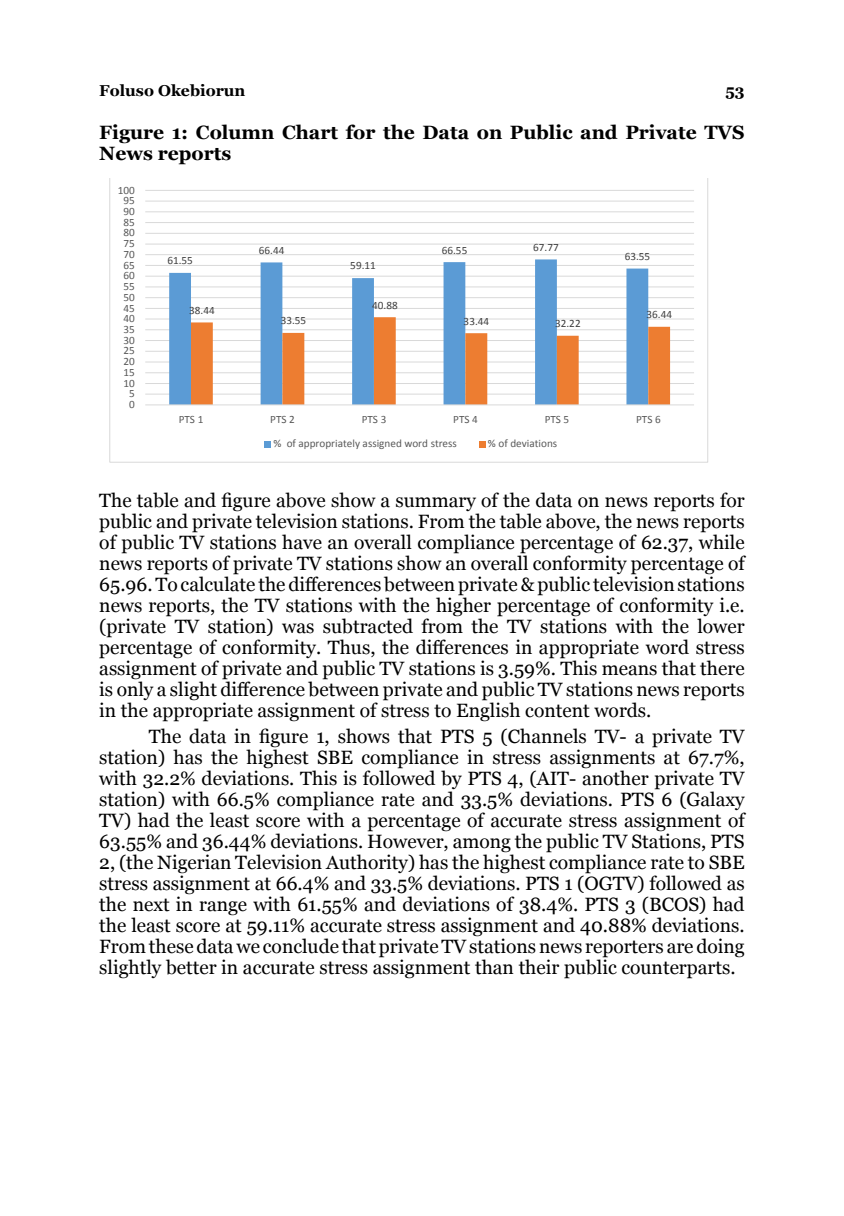
<style>
.page{position:relative;width:844px;height:1216px;background:#fff}
.page>*{position:absolute;margin:0;border:0;box-sizing:border-box;transform-origin:0 0}
.t1{font:19.25px/21px "Georgia";color:#000;text-align:justify}
.t2{font:700 19.25px/21px "Georgia";color:#000}
.t3{font:700 15.75px "Georgia";color:#000}
.t4{font:11.2px "Calibri";color:#595959}
.t5{font:11.2px "Calibri";color:#404040}
</style>
<div class="page">
<svg style="left:109px;top:179px;width:599px;height:283px"></svg>
<p class="t3" style="left:99px;top:81px;width:148px">Foluso Okebiorun</p>
<p class="t3" style="left:725px;top:81px;width:21px">53</p>
<p class="t2" style="left:99px;top:121px;width:646px">Figure 1: Column Chart for the Data on Public and Private TVS<br>News reports</p>
<p class="t4" style="left:118px;top:182px;width:19px">100</p>
<p class="t4" style="left:123px;top:193px;width:13px">95</p>
<p class="t4" style="left:123px;top:203px;width:13px">90</p>
<p class="t4" style="left:123px;top:214px;width:13px">85</p>
<p class="t4" style="left:123px;top:225px;width:13px">80</p>
<p class="t4" style="left:123px;top:236px;width:13px">75</p>
<p class="t4" style="left:123px;top:246px;width:13px">70</p>
<p class="t4" style="left:123px;top:257px;width:13px">65</p>
<p class="t4" style="left:123px;top:268px;width:13px">60</p>
<p class="t4" style="left:123px;top:278px;width:13px">55</p>
<p class="t4" style="left:123px;top:289px;width:13px">50</p>
<p class="t4" style="left:123px;top:300px;width:13px">45</p>
<p class="t4" style="left:123px;top:311px;width:13px">40</p>
<p class="t4" style="left:123px;top:321px;width:13px">35</p>
<p class="t4" style="left:123px;top:332px;width:13px">30</p>
<p class="t4" style="left:123px;top:343px;width:13px">25</p>
<p class="t4" style="left:123px;top:354px;width:13px">20</p>
<p class="t4" style="left:123px;top:364px;width:13px">15</p>
<p class="t4" style="left:123px;top:375px;width:13px">10</p>
<p class="t4" style="left:129px;top:386px;width:7px">5</p>
<p class="t4" style="left:129px;top:396px;width:7px">0</p>
<p class="t5" style="left:167px;top:253px;width:27px">61.55</p>
<p class="t5" style="left:189px;top:302px;width:27px">38.44</p>
<p class="t5" style="left:259px;top:242px;width:27px">66.44</p>
<p class="t5" style="left:280px;top:313px;width:27px">33.55</p>
<p class="t5" style="left:350px;top:258px;width:27px">59.11</p>
<p class="t5" style="left:372px;top:297px;width:27px">40.88</p>
<p class="t5" style="left:441px;top:242px;width:27px">66.55</p>
<p class="t5" style="left:533px;top:239px;width:27px">67.77</p>
<p class="t5" style="left:463px;top:313px;width:27px">33.44</p>
<p class="t5" style="left:555px;top:315px;width:27px">32.22</p>
<p class="t5" style="left:624px;top:248px;width:27px">63.55</p>
<p class="t5" style="left:646px;top:306px;width:27px">36.44</p>
<p class="t4" style="left:179px;top:411px;width:26px">PTS 1</p>
<p class="t4" style="left:270px;top:411px;width:26px">PTS 2</p>
<p class="t4" style="left:361px;top:411px;width:26px">PTS 3</p>
<p class="t4" style="left:453px;top:411px;width:26px">PTS 4</p>
<p class="t4" style="left:544px;top:411px;width:26px">PTS 5</p>
<p class="t4" style="left:636px;top:411px;width:26px">PTS 6</p>
<p class="t4" style="left:273px;top:436px;width:185px">% of appropriately assigned word stress</p>
<p class="t4" style="left:488px;top:436px;width:71px">% of deviations</p>
<p class="t1" style="left:99px;top:490px;width:646px">The table and figure above show a summary of the data on news reports for public and private television stations. From the table above, the news reports of public TV stations have an overall compliance percentage of 62.37, while news reports of private TV stations show an overall conformity percentage of 65.96. To calculate the differences between private &amp; public television stations news reports, the TV stations with the higher percentage of conformity i.e. (private TV station) was subtracted from the TV stations with the lower percentage of conformity. Thus, the differences in appropriate word stress assignment of private and public TV stations is 3.59%. This means that there is only a slight difference between private and public TV stations news reports in the appropriate assignment of stress to English content words.</p>
<p class="t1" style="left:99px;top:726px;width:646px;text-indent:50px">The data in figure 1, shows that PTS 5 (Channels TV- a private TV station) has the highest SBE compliance in stress assignments at 67.7%, with 32.2% deviations. This is followed by PTS 4, (AIT- another private TV station) with 66.5% compliance rate and 33.5% deviations. PTS 6 (Galaxy TV) had the least score with a percentage of accurate stress assignment of 63.55% and 36.44% deviations. However, among the public TV Stations, PTS 2, (the Nigerian Television Authority) has the highest compliance rate to SBE stress assignment at 66.4% and 33.5% deviations. PTS 1 (OGTV) followed as the next in range with 61.55% and deviations of 38.4%. PTS 3 (BCOS) had the least score at 59.11% accurate stress assignment and 40.88% deviations.<br>From these data we conclude that private TV stations news reporters are doing slightly better in accurate stress assignment than their public counterparts.</p>
</div>
